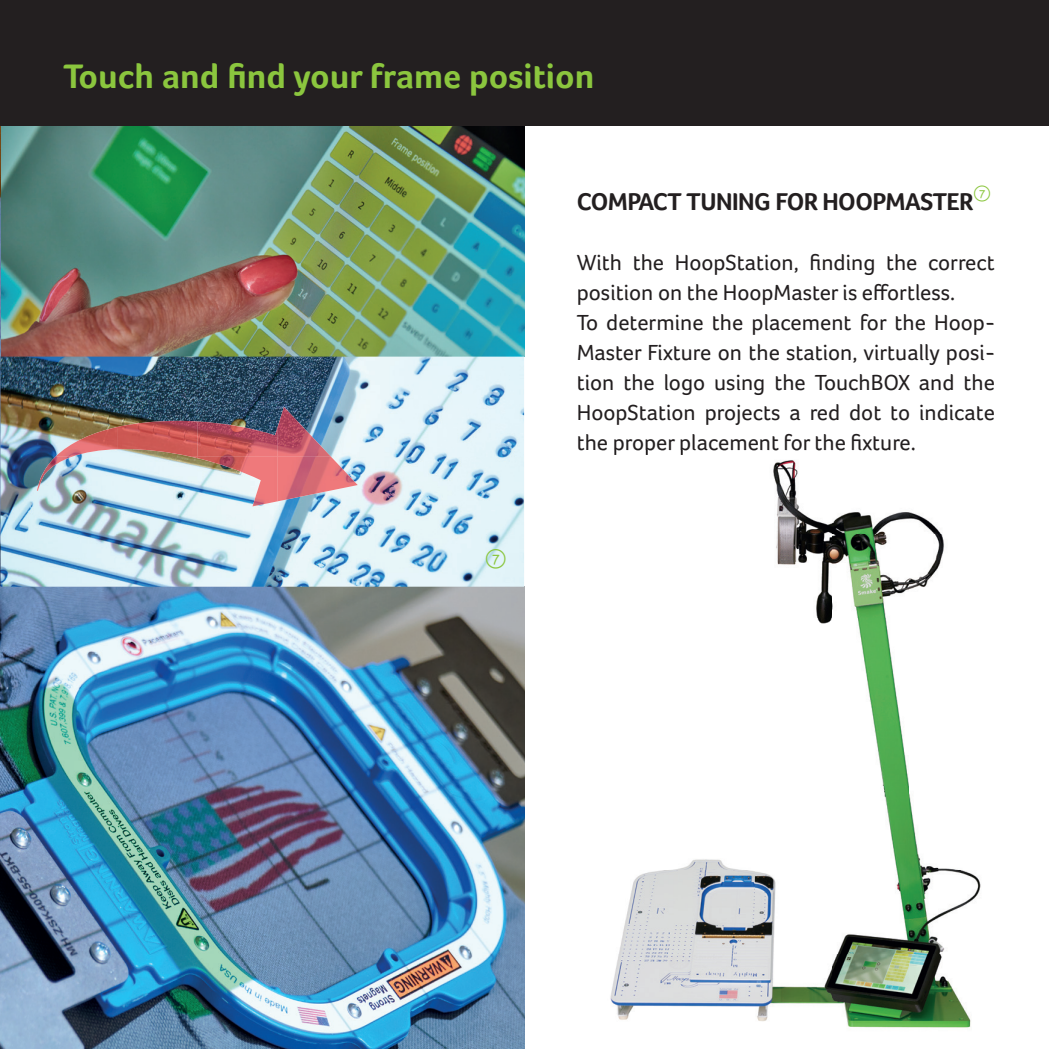
<style>
.page{position:relative;width:1049px;height:1049px;background:#fff}
.page>*{position:absolute;margin:0;border:0;box-sizing:border-box;transform-origin:0 0}
.t1{font:700 35px "Foco";color:#8bc63e}
.t2{font:700 25px "Foco";letter-spacing:-.02em;color:#231f20}
.t3{font:22.5px/30px "Foco";color:#231f20}
.t4{font:21.5px "Sm Icons Clean";color:#8bc63e}
</style>
<div class="page">
<img style="left:0;top:125px;width:524px;height:924px">
<div style="left:0;top:0;width:1049px;height:125px;background:#231f20"></div>
<img style="left:0;top:125px;width:1px;height:461px">
<img style="left:55px;top:427px;width:62px;height:30px">
<img style="left:117px;top:421px;width:161px;height:36px">
<img style="left:278px;top:407px;width:53px;height:50px">
<img style="left:37px;top:457px;width:35px;height:34px">
<img style="left:197px;top:457px;width:81px;height:49px">
<img style="left:278px;top:457px;width:80px;height:44px">
<img style="left:773px;top:460px;width:136px;height:74px">
<img style="left:909px;top:512px;width:32px;height:22px">
<img style="left:610px;top:534px;width:371px;height:494px">
<img style="left:602px;top:450px;width:312px;height:5px">
<h1 class="t1" style="left:63px;top:55px;width:532px">Touch and find your frame position</h1>
<p class="t2" style="left:577px;top:187px;width:416px">COMPACT TUNING FOR HOOPMASTER<sup>7</sup></p>
<p class="t4" style="left:485px;top:546px;width:24px">7</p>
<p class="t3" style="left:577px;top:247px;width:420px">With the HoopStation, finding the correct position on the HoopMaster is effortless.<br>To determine the placement for the Hoop-Master Fixture on the station, virtually posi&shy;tion the logo using the TouchBOX and the HoopStation projects a red dot to indicate the proper placement for the fixture.</p>
</div>
